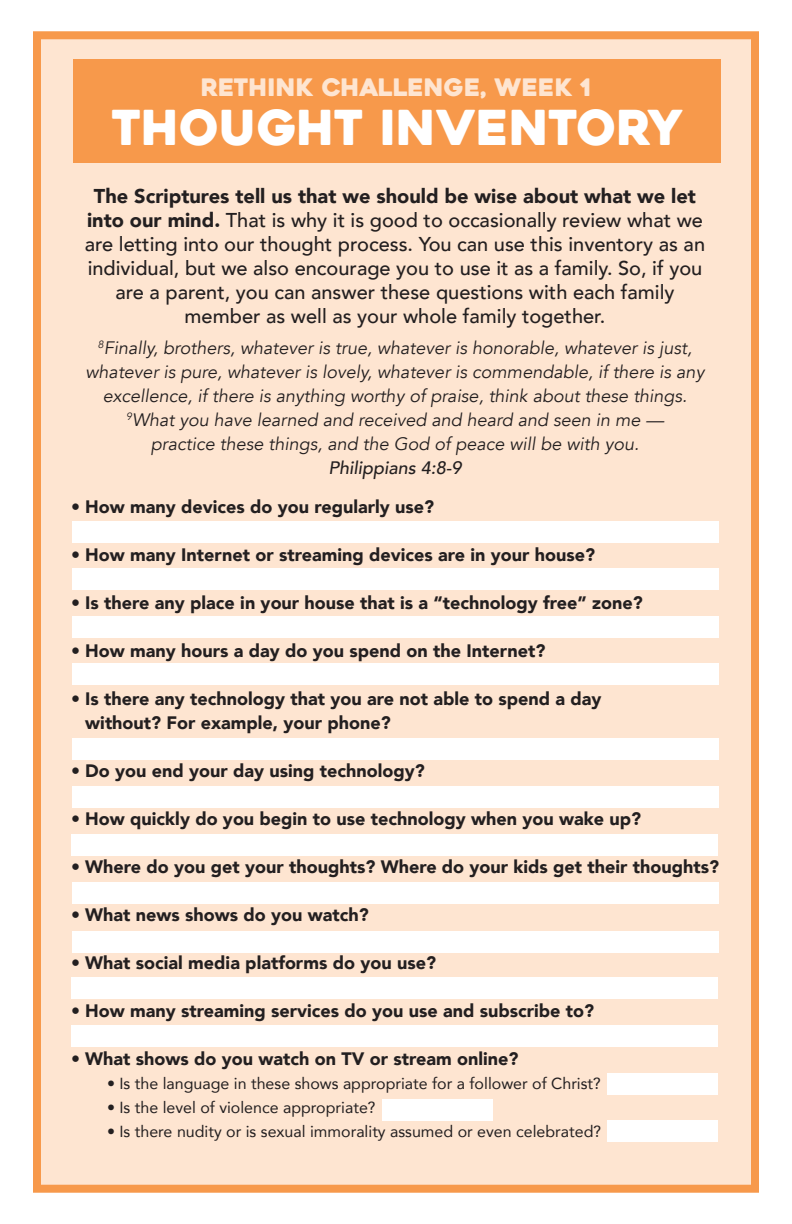
<style>
.page{position:relative;width:792px;height:1224px;background:#fff}
.page>*{position:absolute;margin:0;border:0;box-sizing:border-box;transform-origin:0 0}
.t1{font:48px "Heavitas";color:#fff}
.t2{font:24px "Heavitas";color:#fee5d1}
.t3{font:500 20px/24px "Avenir";color:#231f20;text-align:center}
.t4{font:900 18px/24px "Avenir";color:#231f20}
.t5{font:italic 18px/24px "Avenir";color:#231f20;text-align:center}
.t6{font:italic 500 18px "Avenir";color:#231f20}
.t7{font:16px "Avenir";color:#231f20}
.s1{font-weight:900}
</style>
<div class="page">
<div style="left:33px;top:31px;width:726px;height:1162px;background:#fee5d1;border:8px solid #f7994b"></div>
<div style="left:73px;top:59px;width:648px;height:104px;background:#f7994b"></div>
<div style="left:72px;top:521px;width:647px;height:22px;background:#fff"></div>
<div style="left:72px;top:569px;width:648px;height:21px;background:#fff"></div>
<div style="left:72px;top:616px;width:647px;height:21px;background:#fff"></div>
<div style="left:72px;top:663px;width:647px;height:22px;background:#fff"></div>
<div style="left:72px;top:738px;width:647px;height:21px;background:#fff"></div>
<div style="left:72px;top:786px;width:647px;height:22px;background:#fff"></div>
<div style="left:71px;top:834px;width:647px;height:22px;background:#fff"></div>
<div style="left:72px;top:883px;width:647px;height:21px;background:#fff"></div>
<div style="left:72px;top:931px;width:647px;height:21px;background:#fff"></div>
<div style="left:71px;top:977px;width:647px;height:22px;background:#fff"></div>
<div style="left:71px;top:1025px;width:647px;height:22px;background:#fff"></div>
<div style="left:608px;top:1074px;width:110px;height:21px;background:#fff"></div>
<div style="left:608px;top:1120px;width:110px;height:22px;background:#fff"></div>
<div style="left:382px;top:1099px;width:111px;height:21px;background:#fff"></div>
<h2 class="t2" style="left:201px;top:72px;width:392px">RETHINK CHALLENGE, WEEK 1</h2>
<h1 class="t1" style="left:111px;top:98px;width:573px">THOUGHT INVENTORY</h1>
<p class="t3" style="left:85px;top:183px;width:622px"><span class="s1">The Scriptures tell us that we should be wise about what we let into our mind.</span> That is why it is good to occasionally review what we are letting into our thought process. You can use this inventory as an individual, but we also encourage you to use it as a family. So, if you are a parent, you can answer these questions with each family member as well as your whole family together.</p>
<p class="t5" style="left:86px;top:336px;width:620px"><sup>8</sup>Finally, brothers, whatever is true, whatever is honorable, whatever is just, whatever is pure, whatever is lovely, whatever is commendable, if there is any excellence, if there is anything worthy of praise, think about these things.<br><sup>9</sup>What you have learned and received and heard and seen in me —<br>practice these things, and the God of peace will be with you.</p>
<p class="t6" style="left:328px;top:457px;width:135px">Philippians 4:8-9</p>
<p class="t4" style="left:71px;top:495px;width:365px">• How many devices do you regularly use?</p>
<p class="t4" style="left:71px;top:543px;width:526px">• How many Internet or streaming devices are in your house?</p>
<p class="t4" style="left:71px;top:591px;width:573px">• Is there any place in your house that is a “technology free” zone?</p>
<p class="t4" style="left:71px;top:639px;width:476px">• How many hours a day do you spend on the Internet?</p>
<p class="t4" style="left:85px;top:687px;width:518px;text-indent:-14px">• Is there any technology that you are not able to spend a day without? For example, your phone?</p>
<p class="t4" style="left:71px;top:759px;width:355px">• Do you end your day using technology?</p>
<p class="t4" style="left:71px;top:807px;width:572px">• How quickly do you begin to use technology when you wake up?</p>
<p class="t4" style="left:71px;top:855px;width:650px">• Where do you get your thoughts? Where do your kids get their thoughts?</p>
<p class="t4" style="left:71px;top:903px;width:299px">• What news shows do you watch?</p>
<p class="t4" style="left:71px;top:951px;width:367px">• What social media platforms do you use?</p>
<p class="t4" style="left:71px;top:999px;width:525px">• How many streaming services do you use and subscribe to?</p>
<p class="t4" style="left:71px;top:1047px;width:449px">• What shows do you watch on TV or stream online?</p>
<p class="t7" style="left:107px;top:1071px;width:495px">• Is the language in these shows appropriate for a follower of Christ?</p>
<p class="t7" style="left:107px;top:1095px;width:270px">• Is the level of violence appropriate?</p>
<p class="t7" style="left:107px;top:1119px;width:496px">• Is there nudity or is sexual immorality assumed or even celebrated?</p>
</div>
